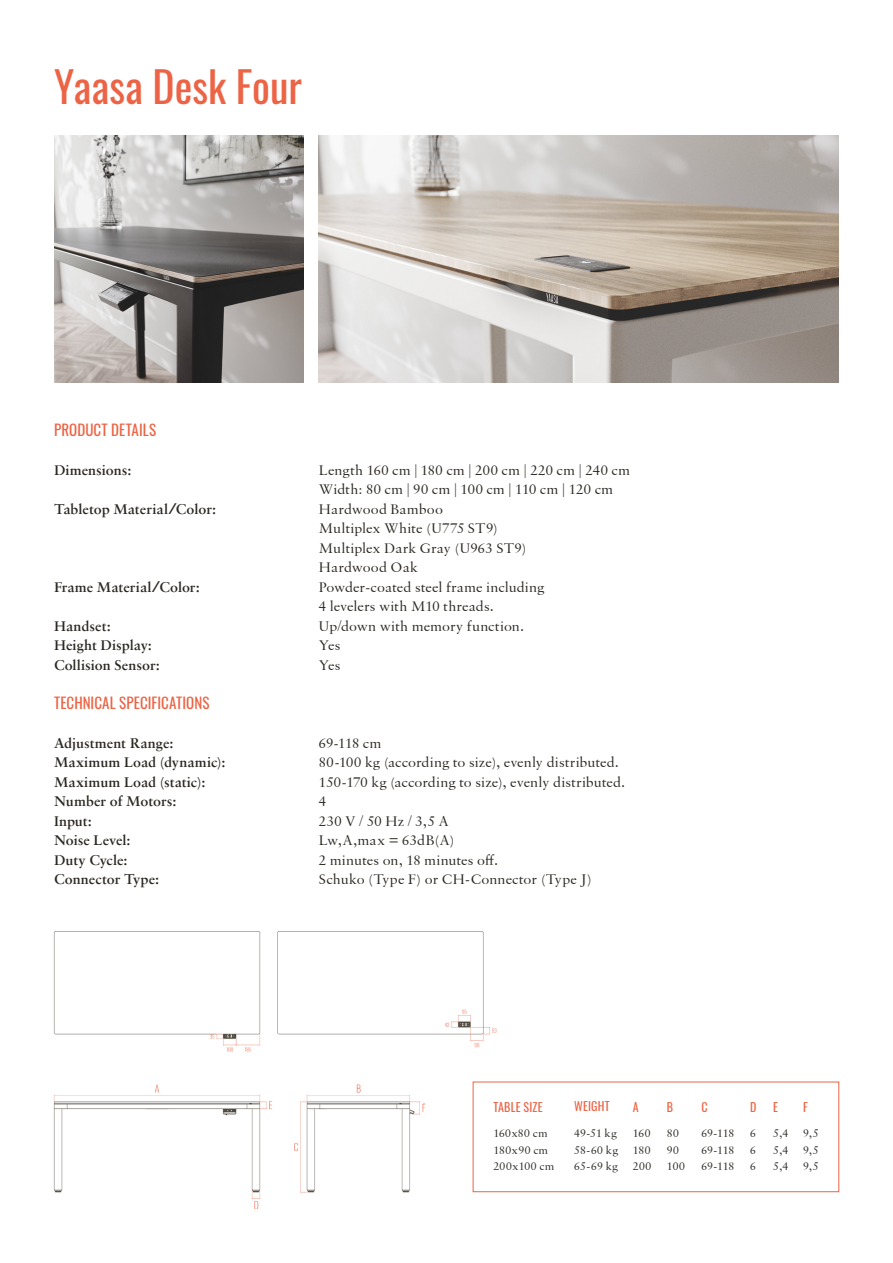
<style>
.page{position:relative;width:893px;height:1263px;background:#fff}
.page>*{position:absolute;margin:0;border:0;box-sizing:border-box;transform-origin:0 0}
.t1{font:42px "Oswald";color:#ec6445}
.t2{font:15px/19.5px "Monotype Sabon";letter-spacing:.005em;color:#2a2721}
.t3{font:600 15px/19.5px "Monotype Sabon";letter-spacing:.005em;color:#2a2721}
.t4{font:15px "Oswald";letter-spacing:.005em;color:#ec6445}
.t5{font:12px/16.5px "Monotype Sabon";letter-spacing:.015em;color:#2a2721;text-align:justify}
.t6{font:12px "Oswald";letter-spacing:.015em;color:#ec6445}
</style>
<div class="page">
<img style="left:53px;top:931px;width:507px;height:278px">
<img style="left:54px;top:136px;width:249px;height:247px">
<div style="left:473px;top:1082px;width:366px;height:110px;border:1px solid #ec6445"></div>
<img style="left:319px;top:136px;width:520px;height:247px">
<h1 class="t1" style="left:54px;top:50px;width:250px">Yaasa Desk Four</h1>
<p class="t4" style="left:54px;top:416px;width:104px">PRODUCT DETAILS</p>
<p class="t3" style="left:54px;top:459px;width:79px">Dimensions:</p>
<p class="t3" style="left:54px;top:498px;width:164px">Tabletop Material/Color:</p>
<p class="t3" style="left:54px;top:576px;width:147px">Frame Material/Color:</p>
<p class="t3" style="left:54px;top:615px;width:107px">Handset:<br>Height Display:<br>Collision Sensor:</p>
<p class="t4" style="left:54px;top:689px;width:157px">TECHNICAL SPECIFICATIONS</p>
<p class="t3" style="left:54px;top:732px;width:173px">Adjustment Range:<br>Maximum Load (dynamic):<br>Maximum Load (static):<br>Number of Motors:<br>Input:<br>Noise Level:<br>Duty Cycle:<br>Connector Type:</p>
<p class="t2" style="left:319px;top:459px;width:313px">Length 160 cm | 180 cm | 200 cm | 220 cm | 240 cm<br>Width: 80 cm | 90 cm | 100 cm | 110 cm | 120 cm<br>Hardwood Bamboo<br>Multiplex White (U775 ST9)<br>Multiplex Dark Gray (U963 ST9)<br>Hardwood Oak<br>Powder-coated steel frame including<br>4 levelers with M10 threads.<br>Up/down with memory function.<br>Yes<br>Yes</p>
<p class="t2" style="left:319px;top:732px;width:308px">69-118 cm<br>80-100 kg (according to size), evenly distributed.<br>150-170 kg (according to size), evenly distributed.<br>4<br>230 V / 50 Hz / 3,5 A<br>Lw,A,max = 63dB(A)<br>2 minutes on, 18 minutes off.<br>Schuko (Type F) or CH-Connector (Type J)</p>
<p class="t6" style="left:493px;top:1096px;width:51px">TABLE SIZE</p>
<p class="t6" style="left:574px;top:1096px;width:37px">WEIGHT</p>
<p class="t6" style="left:633px;top:1096px;width:7px">A</p>
<p class="t6" style="left:667px;top:1096px;width:8px">B</p>
<p class="t6" style="left:701px;top:1096px;width:8px">C</p>
<p class="t6" style="left:750px;top:1096px;width:8px">D</p>
<p class="t6" style="left:773px;top:1096px;width:6px">E</p>
<p class="t6" style="left:803px;top:1096px;width:6px">F</p>
<p class="t5" style="left:493px;top:1125px;width:63px;text-align:left">160x80 cm<br>180x90 cm<br>200x100 cm</p>
<p class="t5" style="left:574px;top:1125px;width:45px">49-51 kg 58-60 kg 65-69 kg</p>
<p class="t5" style="left:633px;top:1125px;width:20px">160<br>180<br>200</p>
<p class="t5" style="left:667px;top:1125px;width:20px;text-align:left">80<br>90<br>100</p>
<p class="t5" style="left:701px;top:1125px;width:34px">69-118<br>69-118<br>69-118</p>
<p class="t5" style="left:750px;top:1125px;width:7px">6<br>6<br>6</p>
<p class="t5" style="left:773px;top:1125px;width:17px">5,4<br>5,4<br>5,4</p>
<p class="t5" style="left:803px;top:1125px;width:17px">9,5<br>9,5<br>9,5</p>
</div>
